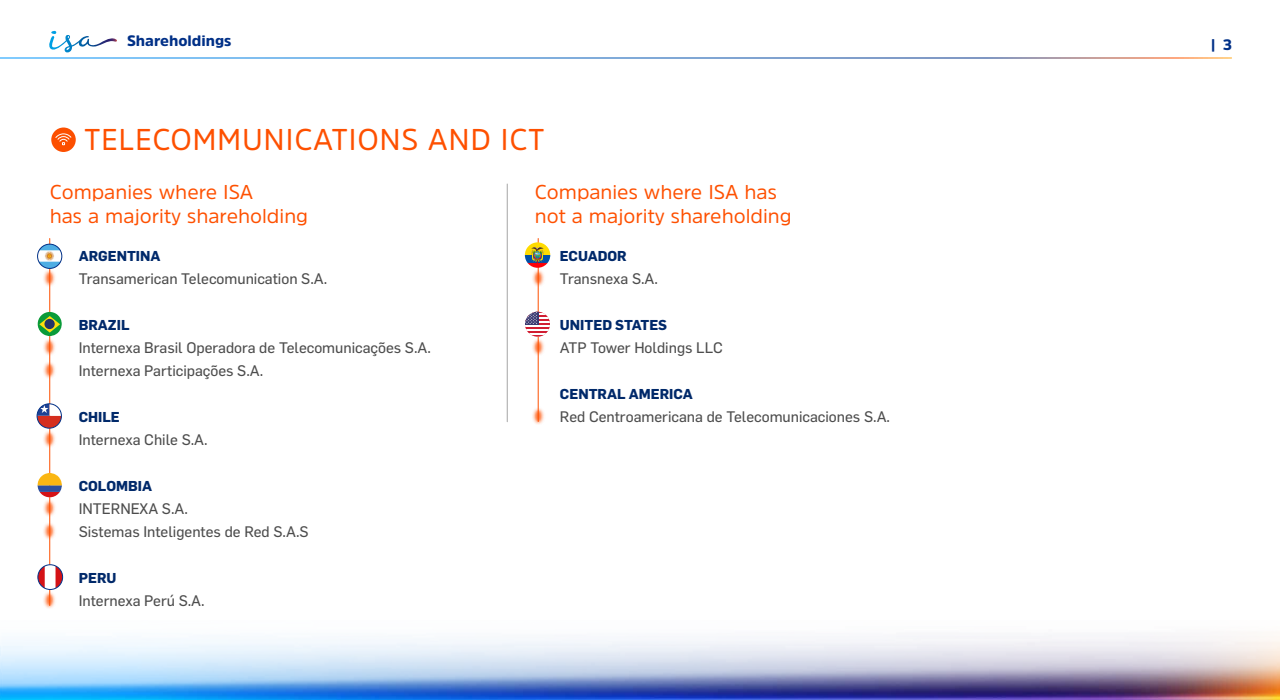
<style>
.page{position:relative;width:1280px;height:700px;background:#fff}
.page>*{position:absolute;margin:0;border:0;box-sizing:border-box;transform-origin:0 0}
.t1{font:30px "Amsi Pro";letter-spacing:.02em;color:#fe5000}
.t2{font:20px/24px "Amsi Pro";color:#fe5000}
.t3{font:15px/23px "Flama Basic";color:#4d4d4d}
.t4{font:900 15px "Amsi Pro";color:#003087}
.t5{font:700 14.1px "Flama";color:#00296a}
</style>
<div class="page">
<hr style="left:538px;top:238px;width:1px;height:184px;background:#fe5000">
<hr style="left:49px;top:238px;width:1px;height:368px;background:#fe5000">
<svg style="left:38px;top:244px;width:24px;height:24px"></svg>
<img style="left:38px;top:244px;width:24px;height:24px;border-radius:12px">
<div style="left:37px;top:244px;width:25px;height:25px;border:1px solid #003087;border-radius:50%"></div>
<svg style="left:38px;top:312px;width:24px;height:24px"></svg>
<div style="left:44px;top:319px;width:11px;height:10px;background:#243468;border-radius:50%"></div>
<svg style="left:37px;top:404px;width:24px;height:24px"></svg>
<img style="left:37px;top:404px;width:24px;height:24px;border-radius:12px">
<div style="left:37px;top:403px;width:25px;height:26px;border:1px solid #003087;border-radius:50%"></div>
<svg style="left:38px;top:473px;width:24px;height:24px"></svg>
<img style="left:38px;top:473px;width:24px;height:24px;border-radius:12px">
<svg style="left:38px;top:565px;width:25px;height:24px"></svg>
<img style="left:38px;top:565px;width:25px;height:24px;border-radius:12px">
<div style="left:37px;top:564px;width:26px;height:26px;border:1px solid #003087;border-radius:50%"></div>
<img style="left:525px;top:242px;width:25px;height:26px;border-radius:13px">
<div style="left:43px;top:268px;width:14px;height:19px;background:#fe5000;opacity:.75"></div>
<svg style="left:46px;top:272px;width:7px;height:12px"></svg>
<div style="left:531px;top:268px;width:14px;height:19px;background:#fe5000;opacity:.75"></div>
<svg style="left:535px;top:272px;width:6px;height:12px"></svg>
<div style="left:43px;top:337px;width:14px;height:19px;background:#fe5000;opacity:.75"></div>
<svg style="left:46px;top:341px;width:7px;height:12px"></svg>
<div style="left:531px;top:337px;width:14px;height:19px;background:#fe5000;opacity:.75"></div>
<svg style="left:535px;top:341px;width:6px;height:12px"></svg>
<div style="left:531px;top:406px;width:14px;height:19px;background:#fe5000;opacity:.75"></div>
<svg style="left:535px;top:410px;width:6px;height:12px"></svg>
<div style="left:43px;top:360px;width:14px;height:19px;background:#fe5000;opacity:.75"></div>
<svg style="left:46px;top:364px;width:7px;height:12px"></svg>
<hr style="left:507px;top:184px;width:1px;height:238px;background:#a6a6a6">
<div style="left:51px;top:128px;width:25px;height:24px;background:#fc4f00;border-radius:50%"></div>
<svg style="left:55px;top:133px;width:17px;height:12px"></svg>
<svg style="left:525px;top:312px;width:25px;height:25px"></svg>
<img style="left:0;top:636px;width:1280px;height:64px">
<div style="left:43px;top:429px;width:14px;height:19px;background:#fe5000;opacity:.75"></div>
<svg style="left:46px;top:433px;width:7px;height:12px"></svg>
<div style="left:43px;top:498px;width:14px;height:19px;background:#fe5000;opacity:.75"></div>
<svg style="left:46px;top:502px;width:7px;height:12px"></svg>
<div style="left:43px;top:521px;width:14px;height:19px;background:#fe5000;opacity:.75"></div>
<svg style="left:46px;top:525px;width:7px;height:12px"></svg>
<div style="left:43px;top:590px;width:14px;height:19px;background:#fe5000;opacity:.75"></div>
<svg style="left:46px;top:594px;width:7px;height:12px"></svg>
<svg style="left:49px;top:31px;width:68px;height:22px"></svg>
<p class="t4" style="left:127px;top:31px;width:106px">Shareholdings</p>
<p class="t4" style="left:1211px;top:34px;width:23px">| 3</p>
<h1 class="t1" style="left:84px;top:118px;width:462px">TELECOMMUNICATIONS AND ICT</h1>
<h2 class="t2" style="left:50px;top:179px;width:260px">Companies where ISA<br>has a majority shareholding</h2>
<h2 class="t2" style="left:535px;top:179px;width:258px">Companies where ISA has not a majority shareholding</h2>
<p class="t5" style="left:79px;top:246px;width:83px">ARGENTINA</p>
<p class="t3" style="left:79px;top:266px;width:250px">Transamerican Telecomunication S.A.</p>
<p class="t5" style="left:79px;top:315px;width:52px">BRAZIL</p>
<p class="t3" style="left:79px;top:335px;width:354px">Internexa Brasil Operadora de Telecomunicações S.A.<br>Internexa Participações S.A.</p>
<p class="t5" style="left:79px;top:407px;width:43px">CHILE</p>
<p class="t3" style="left:79px;top:427px;width:131px">Internexa Chile S.A.</p>
<p class="t5" style="left:79px;top:476px;width:75px">COLOMBIA</p>
<p class="t3" style="left:79px;top:496px;width:231px">INTERNEXA S.A.<br>Sistemas Inteligentes de Red S.A.S</p>
<p class="t5" style="left:79px;top:568px;width:39px">PERU</p>
<p class="t3" style="left:79px;top:588px;width:128px">Internexa Perú S.A.</p>
<p class="t5" style="left:560px;top:246px;width:68px">ECUADOR</p>
<p class="t3" style="left:560px;top:266px;width:100px">Transnexa S.A.</p>
<p class="t5" style="left:560px;top:315px;width:109px">UNITED STATES</p>
<p class="t3" style="left:560px;top:335px;width:164px">ATP Tower Holdings LLC</p>
<p class="t5" style="left:560px;top:384px;width:134px">CENTRAL AMERICA</p>
<p class="t3" style="left:560px;top:404px;width:332px">Red Centroamericana de Telecomunicaciones S.A.</p>
</div>
